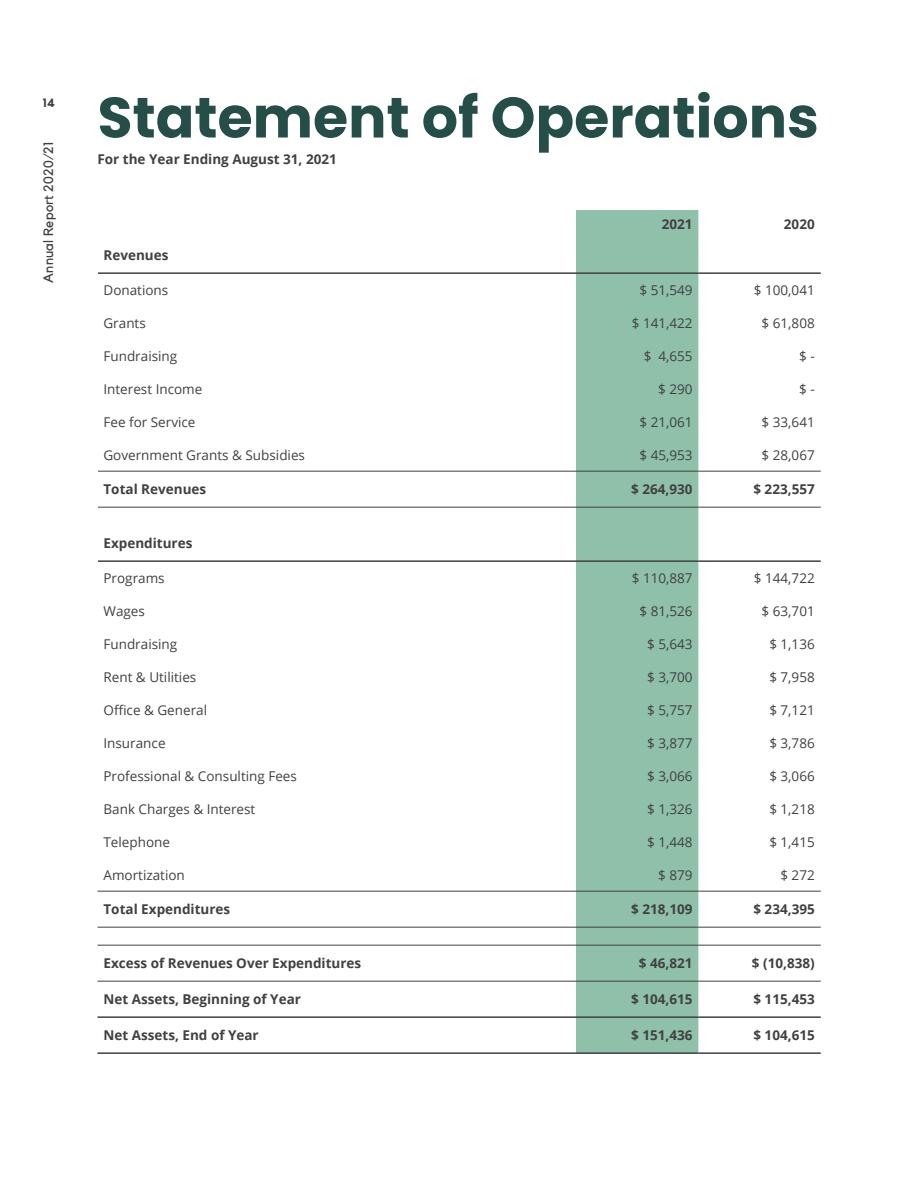
<style>
.page{position:relative;width:918px;height:1188px;background:#fff}
.page>*{position:absolute;margin:0;border:0;box-sizing:border-box;transform-origin:0 0}
.Headline_1__Right{font:700 57px "Poppins";color:#264e49}
.Body_Text{font:13.5px "Open Sans";color:#414042}
.Body_Text-2{font:700 13.5px "Open Sans";color:#414042}
.t1{font:13.5px "Kollektif";letter-spacing:.01em;color:#414042}
.t2{font:700 12px "Kollektif";color:#414042}
</style>
<div class="page">
<div style="left:576px;top:210px;width:123px;height:842px;background:#8fc0aa"></div>
<svg style="left:699px;top:470px;width:122px;height:511px"></svg>
<hr style="left:98px;top:471px;width:478px;height:1px;background:#414042">
<hr style="left:576px;top:471px;width:123px;height:1px;background:#414042">
<hr style="left:699px;top:471px;width:122px;height:1px;background:#414042">
<hr style="left:98px;top:507px;width:478px;height:1px;background:#414042">
<hr style="left:576px;top:507px;width:123px;height:1px;background:#414042">
<hr style="left:699px;top:507px;width:122px;height:1px;background:#414042">
<hr style="left:98px;top:891px;width:478px;height:1px;background:#414042">
<hr style="left:576px;top:891px;width:123px;height:1px;background:#414042">
<hr style="left:699px;top:891px;width:122px;height:1px;background:#414042">
<hr style="left:98px;top:927px;width:478px;height:1px;background:#414042">
<hr style="left:576px;top:927px;width:123px;height:1px;background:#414042">
<hr style="left:699px;top:927px;width:122px;height:1px;background:#414042">
<hr style="left:98px;top:945px;width:478px;height:1px;background:#414042">
<hr style="left:576px;top:945px;width:123px;height:1px;background:#414042">
<hr style="left:699px;top:945px;width:122px;height:1px;background:#414042">
<hr style="left:98px;top:981px;width:478px;height:1px;background:#414042">
<hr style="left:576px;top:981px;width:123px;height:1px;background:#414042">
<hr style="left:699px;top:981px;width:122px;height:1px;background:#414042">
<hr style="left:98px;top:272px;width:478px;height:2px;background:#414042">
<hr style="left:576px;top:272px;width:123px;height:2px;background:#414042">
<hr style="left:699px;top:272px;width:122px;height:2px;background:#414042">
<hr style="left:98px;top:560px;width:478px;height:2px;background:#414042">
<hr style="left:576px;top:560px;width:123px;height:2px;background:#414042">
<hr style="left:699px;top:560px;width:122px;height:2px;background:#414042">
<hr style="left:98px;top:1016px;width:478px;height:2px;background:#414042">
<hr style="left:576px;top:1016px;width:123px;height:2px;background:#414042">
<hr style="left:699px;top:1016px;width:122px;height:2px;background:#414042">
<hr style="left:98px;top:1052px;width:478px;height:2px;background:#414042">
<hr style="left:576px;top:1052px;width:123px;height:2px;background:#414042">
<hr style="left:699px;top:1052px;width:122px;height:2px;background:#414042">
<p class="t2" style="left:42px;top:96px;width:14px">14</p>
<p class="t1" style="left:41px;top:283px;width:142px;rotate:-90deg">Annual Report 2020/21</p>
<p class="Headline_1__Right" style="left:98px;top:85px;width:723px">Statement of Operations</p>
<p class="Body_Text-2" style="left:98px;top:150px;width:241px">For the Year Ending August 31, 2021</p>
<p class="Body_Text-2" style="left:662px;top:214px;width:32px">2021</p>
<p class="Body_Text-2" style="left:784px;top:214px;width:32px">2020</p>
<p class="Body_Text-2" style="left:104px;top:246px;width:66px">Revenues</p>
<p class="Body_Text" style="left:104px;top:281px;width:66px">Donations</p>
<p class="Body_Text" style="left:639px;top:281px;width:55px">$ 51,549</p>
<p class="Body_Text" style="left:754px;top:281px;width:62px">$ 100,041</p>
<p class="Body_Text" style="left:104px;top:314px;width:44px">Grants</p>
<p class="Body_Text" style="left:632px;top:314px;width:62px">$ 141,422</p>
<p class="Body_Text" style="left:762px;top:314px;width:55px">$ 61,808</p>
<p class="Body_Text" style="left:104px;top:347px;width:75px">Fundraising</p>
<p class="Body_Text" style="left:644px;top:347px;width:50px">$ 4,655</p>
<p class="Body_Text" style="left:799px;top:347px;width:17px">$ -</p>
<p class="Body_Text" style="left:104px;top:380px;width:100px">Interest Income</p>
<p class="Body_Text" style="left:658px;top:380px;width:36px">$ 290</p>
<p class="Body_Text" style="left:799px;top:380px;width:17px">$ -</p>
<p class="Body_Text" style="left:104px;top:413px;width:94px">Fee for Service</p>
<p class="Body_Text" style="left:639px;top:413px;width:55px">$ 21,061</p>
<p class="Body_Text" style="left:762px;top:413px;width:55px">$ 33,641</p>
<p class="Body_Text" style="left:104px;top:445px;width:203px">Government Grants &amp; Subsidies</p>
<p class="Body_Text" style="left:639px;top:445px;width:55px">$ 45,953</p>
<p class="Body_Text" style="left:762px;top:445px;width:55px">$ 28,067</p>
<p class="Body_Text-2" style="left:104px;top:480px;width:104px">Total Revenues</p>
<p class="Body_Text-2" style="left:631px;top:480px;width:63px">$ 264,930</p>
<p class="Body_Text-2" style="left:753px;top:480px;width:63px">$ 223,557</p>
<p class="Body_Text-2" style="left:104px;top:534px;width:90px">Expenditures</p>
<p class="Body_Text" style="left:104px;top:569px;width:63px">Programs</p>
<p class="Body_Text" style="left:632px;top:569px;width:62px">$ 110,887</p>
<p class="Body_Text" style="left:754px;top:569px;width:62px">$ 144,722</p>
<p class="Body_Text" style="left:104px;top:602px;width:43px">Wages</p>
<p class="Body_Text" style="left:639px;top:602px;width:55px">$ 81,526</p>
<p class="Body_Text" style="left:762px;top:602px;width:55px">$ 63,701</p>
<p class="Body_Text" style="left:104px;top:635px;width:75px">Fundraising</p>
<p class="Body_Text" style="left:647px;top:635px;width:47px">$ 5,643</p>
<p class="Body_Text" style="left:769px;top:635px;width:47px">$ 1,136</p>
<p class="Body_Text" style="left:104px;top:668px;width:94px">Rent &amp; Utilities</p>
<p class="Body_Text" style="left:647px;top:668px;width:47px">$ 3,700</p>
<p class="Body_Text" style="left:769px;top:668px;width:47px">$ 7,958</p>
<p class="Body_Text" style="left:104px;top:701px;width:105px">Office &amp; General</p>
<p class="Body_Text" style="left:647px;top:701px;width:47px">$ 5,757</p>
<p class="Body_Text" style="left:769px;top:701px;width:47px">$ 7,121</p>
<p class="Body_Text" style="left:104px;top:734px;width:64px">Insurance</p>
<p class="Body_Text" style="left:647px;top:734px;width:47px">$ 3,877</p>
<p class="Body_Text" style="left:769px;top:734px;width:47px">$ 3,786</p>
<p class="Body_Text" style="left:104px;top:767px;width:195px">Professional &amp; Consulting Fees</p>
<p class="Body_Text" style="left:647px;top:767px;width:47px">$ 3,066</p>
<p class="Body_Text" style="left:769px;top:767px;width:47px">$ 3,066</p>
<p class="Body_Text" style="left:104px;top:800px;width:153px">Bank Charges &amp; Interest</p>
<p class="Body_Text" style="left:647px;top:800px;width:47px">$ 1,326</p>
<p class="Body_Text" style="left:769px;top:800px;width:47px">$ 1,218</p>
<p class="Body_Text" style="left:104px;top:833px;width:68px">Telephone</p>
<p class="Body_Text" style="left:647px;top:833px;width:47px">$ 1,448</p>
<p class="Body_Text" style="left:769px;top:833px;width:47px">$ 1,415</p>
<p class="Body_Text" style="left:104px;top:865px;width:83px">Amortization</p>
<p class="Body_Text" style="left:658px;top:865px;width:36px">$ 879</p>
<p class="Body_Text" style="left:780px;top:865px;width:36px">$ 272</p>
<p class="Body_Text-2" style="left:104px;top:900px;width:128px">Total Expenditures</p>
<p class="Body_Text-2" style="left:631px;top:900px;width:63px">$ 218,109</p>
<p class="Body_Text-2" style="left:753px;top:900px;width:63px">$ 234,395</p>
<p class="Body_Text-2" style="left:104px;top:954px;width:259px">Excess of Revenues Over Expenditures</p>
<p class="Body_Text-2" style="left:639px;top:954px;width:55px">$ 46,821</p>
<p class="Body_Text-2" style="left:752px;top:954px;width:64px">$ (10,838)</p>
<p class="Body_Text-2" style="left:104px;top:990px;width:199px">Net Assets, Beginning of Year</p>
<p class="Body_Text-2" style="left:631px;top:990px;width:63px">$ 104,615</p>
<p class="Body_Text-2" style="left:753px;top:990px;width:63px">$ 115,453</p>
<p class="Body_Text-2" style="left:104px;top:1026px;width:157px">Net Assets, End of Year</p>
<p class="Body_Text-2" style="left:631px;top:1026px;width:63px">$ 151,436</p>
<p class="Body_Text-2" style="left:753px;top:1026px;width:63px">$ 104,615</p>
</div>
